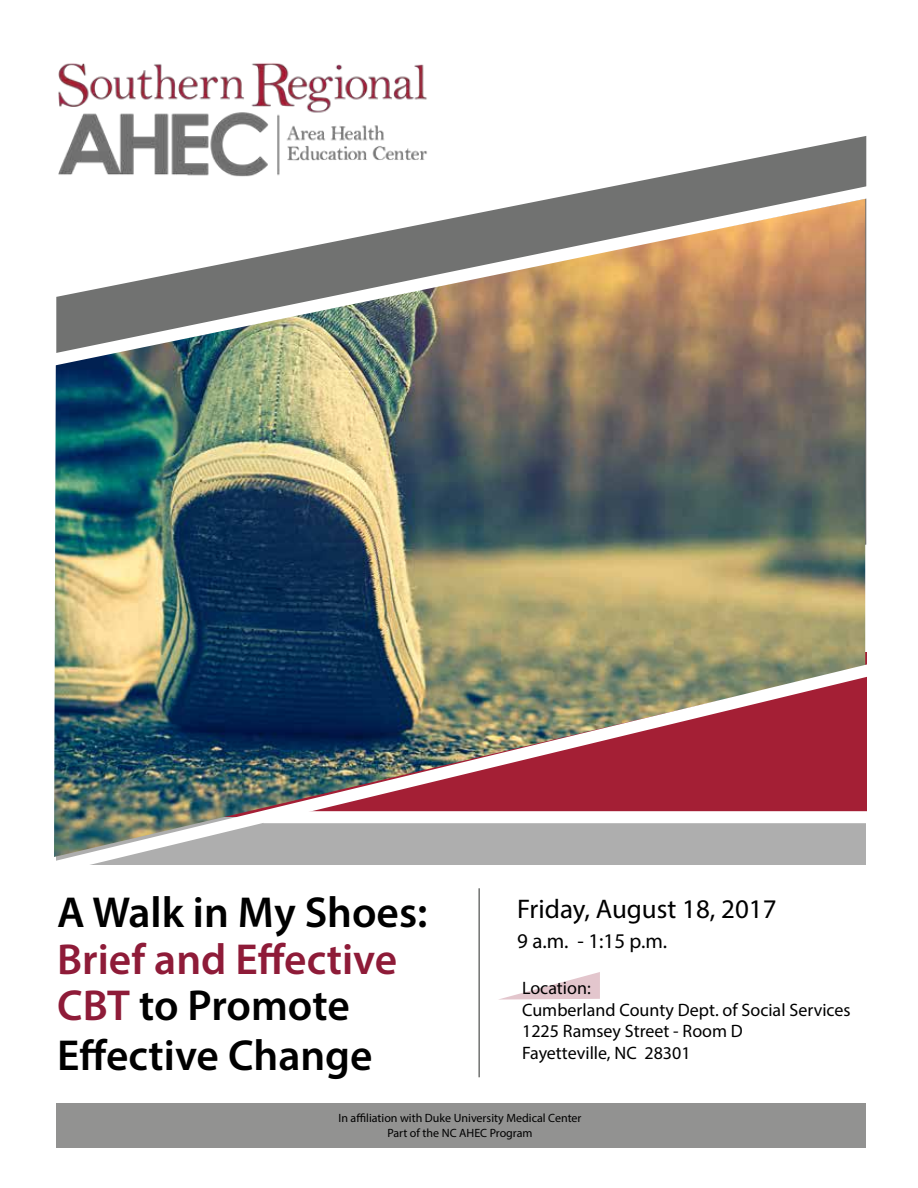
<style>
.page{position:relative;width:918px;height:1188px;background:#fff}
.page>*{position:absolute;margin:0;border:0;box-sizing:border-box;transform-origin:0 0}
.t1{font:600 43.5px/48px "Myriad Pro";color:#000}
.t2{font:27px "Myriad Pro";color:#000}
.t3{font:21px "Myriad Pro";color:#000}
.t4{font:18px/21.6px "Myriad Pro";color:#000}
.t5{font:12px/15px "Myriad Pro";color:#000;text-align:center}
.s1{color:#8e1b38}
</style>
<div class="page">
<svg style="left:665px;top:136px;width:201px;height:516px"></svg>
<img style="left:58px;top:63px;width:369px;height:113px">
<hr style="left:478px;top:888px;width:2px;height:189px;background:#717271">
<div style="left:56px;top:1103px;width:810px;height:45px;background:#929291"></div>
<img style="left:54px;top:375px;width:811px;height:277px">
<img style="left:55px;top:176px;width:812px;height:199px">
<img style="left:54px;top:652px;width:813px;height:213px">
<div style="left:263px;top:811px;width:611px;height:12px;background:#fff"></div>
<svg style="left:499px;top:972px;width:101px;height:28px"></svg>
<h1 class="t1" style="left:57px;top:888px;width:372px">A Walk in My Shoes:</h1>
<h1 class="t1" style="left:57px;top:934px;width:342px"><span class="s1">Brief and Effective<br>CBT</span> to Promote<br>Effective Change</h1>
<h2 class="t2" style="left:517px;top:892px;width:261px">Friday, August 18, 2017</h2>
<p class="t3" style="left:517px;top:928px;width:152px">9 a.m. - 1:15 p.m.</p>
<p class="t4" style="left:522px;top:977px;width:330px">Location:<br>Cumberland County Dept. of Social Services<br>1225 Ramsey Street - Room D<br>Fayetteville, NC 28301</p>
<p class="t5" style="left:338px;top:1110px;width:245px">In affiliation with Duke University Medical Center<br>Part of the NC AHEC Program</p>
</div>
